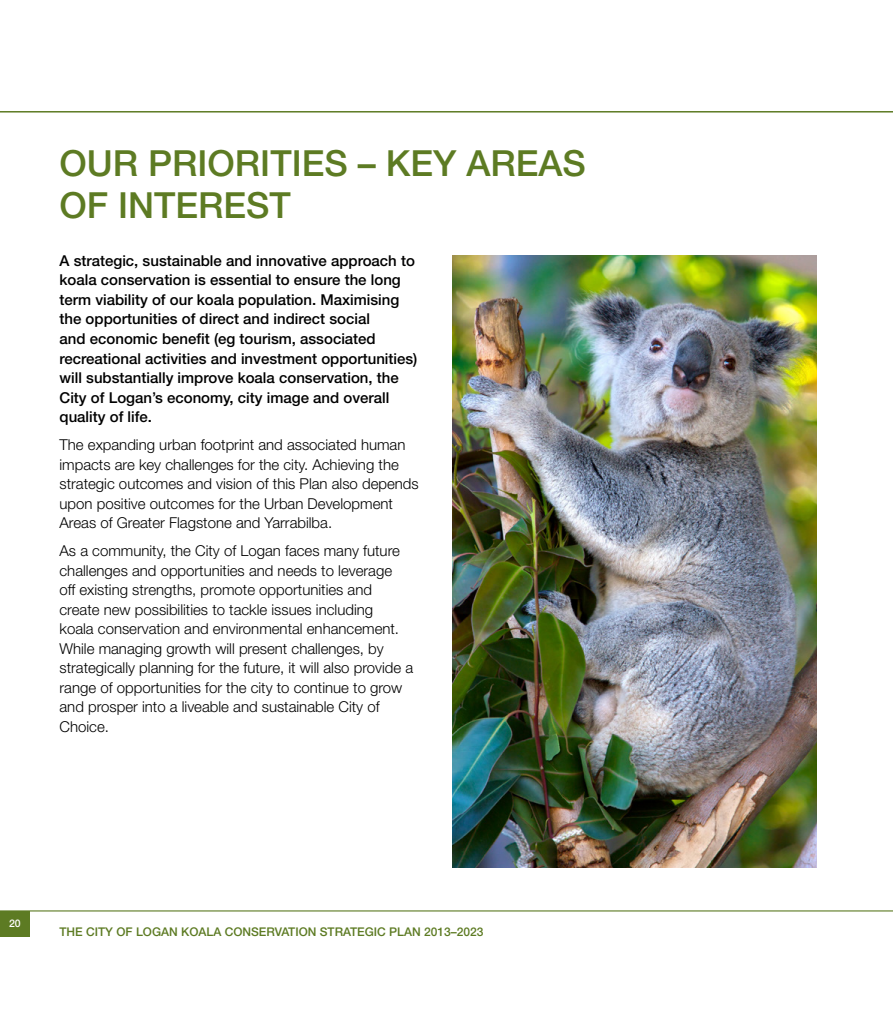
<style>
.page{position:relative;width:893px;height:1021px;background:#fff}
.page>*{position:absolute;margin:0;border:0;box-sizing:border-box;transform-origin:0 0}
.t1{font:500 36px/42px "Helvetica Neue LT Std";color:#5d7b23}
.Body{font:300 15px/19.5px "Helvetica Neue LT Std";color:#000}
.Body-2{font:500 15px/19.5px "Helvetica Neue LT Std";color:#000}
.t2{font:500 12px "Helvetica Neue LT Std";color:#5d7b23}
.t3{font:500 10.5px "Helvetica Neue LT Std";color:#fff}
</style>
<div class="page">
<img style="left:453px;top:255px;width:363px;height:612px">
<div style="left:0;top:910px;width:30px;height:26px;background:#5d7b23"></div>
<hr style="left:0;top:910px;width:893px;height:1px;background:#5d7b23">
<hr style="left:0;top:111px;width:893px;height:1px;background:#5d7b23">
<h2 class="t1" style="left:60px;top:142px;width:528px">OUR PRIORITIES – KEY AREAS<br>OF INTEREST</h2>
<p class="Body-2" style="left:60px;top:251px;width:359px">A strategic, sustainable and innovative approach to koala conservation is essential to ensure the long term viability of our koala population. Maximising the opportunities of direct and indirect social<br>and economic benefit (eg tourism, associated recreational activities and investment opportunities) will substantially improve koala conservation, the City of Logan’s economy, city image and overall quality of life.</p>
<p class="Body" style="left:60px;top:434px;width:361px">The expanding urban footprint and associated human impacts are key challenges for the city. Achieving the strategic outcomes and vision of this Plan also depends upon positive outcomes for the Urban Development Areas of Greater Flagstone and Yarrabilba.</p>
<p class="Body" style="left:60px;top:540px;width:355px">As a community, the City of Logan faces many future challenges and opportunities and needs to leverage<br>off existing strengths, promote opportunities and create new possibilities to tackle issues including<br>koala conservation and environmental enhancement.<br>While managing growth will present challenges, by strategically planning for the future, it will also provide a range of opportunities for the city to continue to grow and prosper into a liveable and sustainable City of Choice.</p>
<p class="t3" style="left:9px;top:917px;width:13px">20</p>
<p class="t2" style="left:60px;top:924px;width:425px">THE CITY OF LOGAN KOALA CONSERVATION STRATEGIC PLAN 2013–2023</p>
</div>
